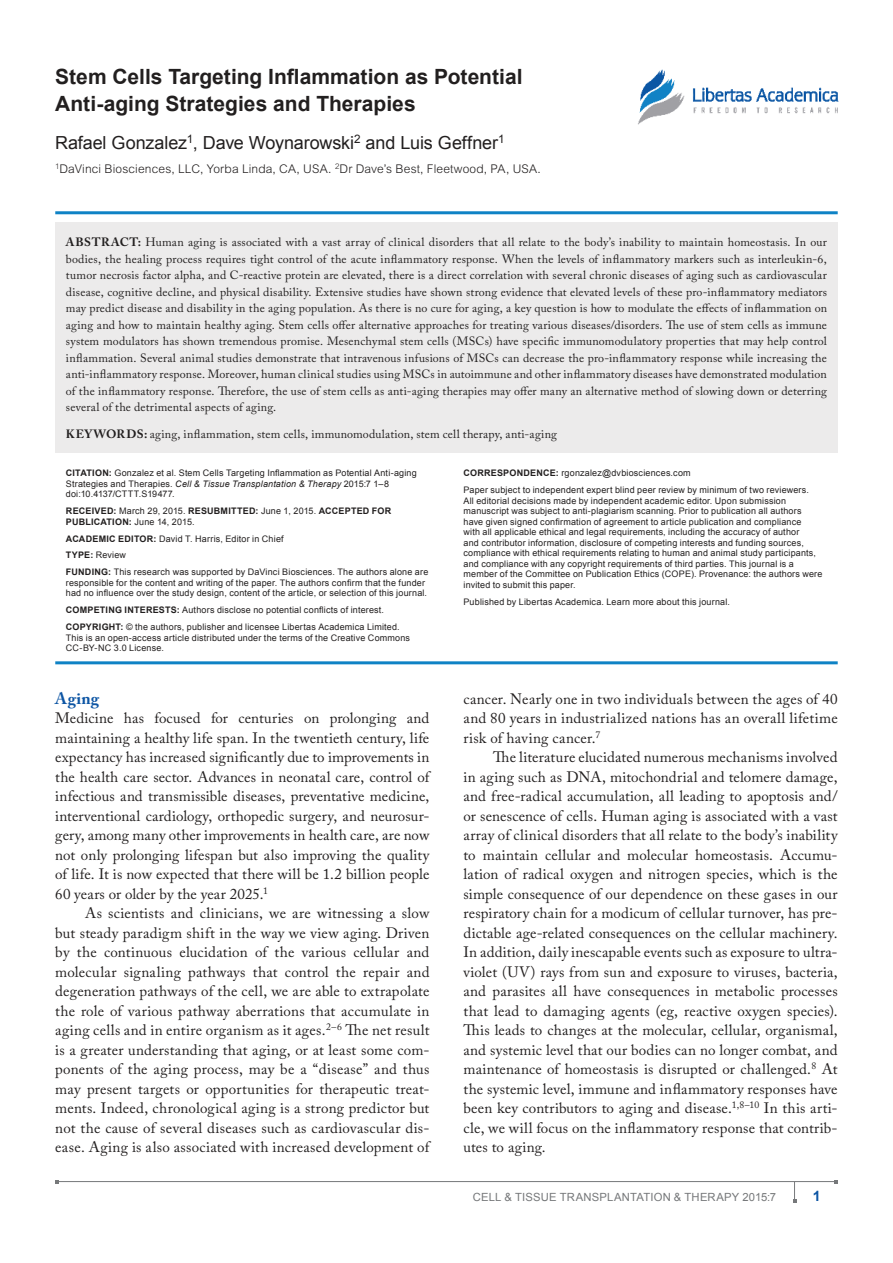
<style>
.page{position:relative;width:893px;height:1263px;background:#fff}
.page>*{position:absolute;margin:0;border:0;box-sizing:border-box;transform-origin:0 0}
.t1{font:700 21px/27px "Arial";color:#221f1f}
.t2{font:18px "Arial";letter-spacing:-.005em;color:#221f1f}
.t3{font:700 16.5px "Adobe Caslon Pro";letter-spacing:.02em;color:#0d55a4}
.t4{font:15px/19.5px "Adobe Caslon Pro";letter-spacing:.015em;color:#221f1f;text-align:justify}
.t5{font:700 14.25px "Arial";color:#0d55a4}
.t6{font:12px/16.5px "Adobe Caslon Pro";letter-spacing:.015em;color:#221f1f;text-align:justify}
.t7{font:300 12px "Arial MT Std";letter-spacing:.01em;color:#221f1f}
.t8{font:11.25px "Arial";letter-spacing:.015em;color:#76787a}
.t9{font:9px/10.5px "Arial";letter-spacing:.02em;color:#221f1f}
.t10{font:700 9px/10.5px "Arial";letter-spacing:.025em;color:#221f1f}
.s1{font-weight:700}
.s2{font-style:italic}
.s3{font-weight:400}
</style>
<div class="page">
<hr style="left:57px;top:1181px;width:779px;height:1px;background:#76787a">
<svg style="left:793px;top:1182px;width:3px;height:20px"></svg>
<img style="left:638px;top:69px;width:201px;height:56px">
<hr style="left:55px;top:211px;width:783px;height:3px;background:#0e82c5">
<hr style="left:55px;top:661px;width:783px;height:3px;background:#0e82c5">
<div style="left:55px;top:222px;width:783px;height:231px;background:#ecebeb"></div>
<h1 class="t1" style="left:55px;top:64px;width:469px">Stem Cells Targeting Inflammation as Potential<br>Anti-aging Strategies and Therapies</h1>
<p class="t2" style="left:55px;top:136px;width:451px">rafael Gonzalez<sup>1</sup>, Dave Woynarowski<sup>2</sup> and luis Geffner<sup>1</sup></p>
<p class="t7" style="left:55px;top:165px;width:487px"><sup>1</sup>DaVinci Biosciences, LLC, Yorba Linda, CA, USA. <sup>2</sup>Dr Dave’s Best, Fleetwood, PA, USA.</p>
<p class="t6" style="left:66px;top:235px;width:763px"><span class="s1">ABSTRACT:</span> Human aging is associated with a vast array of clinical disorders that all relate to the body’s inability to maintain homeostasis. In our bodies, the healing process requires tight control of the acute inflammatory response. When the levels of inflammatory markers such as interleukin-6, tumor necrosis factor alpha, and C-reactive protein are elevated, there is a direct correlation with several chronic diseases of aging such as cardiovascular disease, cognitive decline, and physical disability. Extensive studies have shown strong evidence that elevated levels of these pro-inflammatory mediators may predict disease and disability in the aging population. As there is no cure for aging, a key question is how to modulate the effects of inflammation on aging and how to maintain healthy aging. Stem cells offer alternative approaches for treating various diseases/disorders. The use of stem cells as immune system modulators has shown tremendous promise. Mesenchymal stem cells (MSCs) have specific immunomodulatory properties that may help control inflammation. Several animal studies demonstrate that intravenous infusions of MSCs can decrease the pro-inflammatory response while increasing the anti-inflammatory response. Moreover, human clinical studies using MSCs in autoimmune and other inflammatory diseases have demonstrated modulation of the inflammatory response. Therefore, the use of stem cells as anti-aging therapies may offer many an alternative method of slowing down or deterring several of the detrimental aspects of aging.</p>
<p class="t6" style="left:66px;top:427px;width:493px"><span class="s1">KEYWORDS:</span> aging, inflammation, stem cells, immunomodulation, stem cell therapy, anti-aging</p>
<p class="t9" style="left:66px;top:468px;width:352px"><span class="s1">CITATION:</span> Gonzalez et al. Stem Cells Targeting Inflammation as Potential Anti-aging strategies and Therapies. <span class="s2">Cell &amp; Tissue Transplantation &amp; Therapy</span> 2015:7 1–8 doi:10.4137/CTTT.s19477.</p>
<p class="t10" style="left:66px;top:507px;width:327px">RECEIVED: <span class="s3">March 29, 2015.</span> RESUBMITTED: <span class="s3">June 1, 2015.</span> ACCEPTED FOR<br>PUBLICATION: <span class="s3">June 14, 2015.</span></p>
<p class="t9" style="left:66px;top:531px;width:364px;line-height:16.8px"><span class="s1">ACADEMIC EDITOR:</span> David T. harris, editor in Chief<br><span class="s1">TYPE:</span> review<br><span class="s1">FUNDING:</span> This research was supported by DaVinci Biosciences. The authors alone are</p>
<p class="t9" style="left:66px;top:577px;width:363px">responsible for the content and writing of the paper. The authors confirm that the funder had no influence over the study design, content of the article, or selection of this journal.</p>
<p class="t9" style="left:66px;top:602px;width:335px;line-height:16.8px"><span class="s1">COMPETING INTERESTS:</span> Authors disclose no potential conflicts of interest.<br><span class="s1">COPYRIGHT:</span> © the authors, publisher and licensee libertas academica limited.</p>
<p class="t9" style="left:66px;top:632px;width:346px">This is an open-access article distributed under the terms of the Creative Commons<br>CC-BY-NC 3.0 License.</p>
<p class="t9" style="left:463px;top:465px;width:347px;line-height:16.8px"><span class="s1">CORRESPONDENCE:</span> rgonzalez@dvbiosciences.com<br>Paper subject to independent expert blind peer review by minimum of two reviewers.</p>
<p class="t9" style="left:463px;top:496px;width:360px">all editorial decisions made by independent academic editor. upon submission manuscript was subject to anti-plagiarism scanning. Prior to publication all authors have given signed confirmation of agreement to article publication and compliance<br>with all applicable ethical and legal requirements, including the accuracy of author<br>and contributor information, disclosure of competing interests and funding sources, compliance with ethical requirements relating to human and animal study participants, and compliance with any copyright requirements of third parties. This journal is a member of the Committee on publication ethics (Cope). provenance: the authors were invited to submit this paper.</p>
<p class="t9" style="left:463px;top:596px;width:268px">Published by Libertas Academica. Learn more about this journal.</p>
<p class="t3" style="left:55px;top:691px;width:45px">Aging</p>
<p class="t4" style="left:55px;top:710px;width:376px">Medicine has focused for centuries on prolonging and maintaining a healthy life span. In the twentieth century, life expectancy has increased significantly due to improvements in the health care sector. Advances in neonatal care, control of infectious and transmissible diseases, preventative medicine, interventional cardiology, orthopedic surgery, and neurosur&shy;gery, among many other improvements in health care, are now not only prolonging lifespan but also improving the quality of life. It is now expected that there will be 1.2 billion people 60 years or older by the year 2025.<sup>1</sup></p>
<p class="t4" style="left:55px;top:905px;width:376px;text-indent:30px">As scientists and clinicians, we are witnessing a slow but steady paradigm shift in the way we view aging. Driven by the continuous elucidation of the various cellular and molecular signaling pathways that control the repair and degeneration pathways of the cell, we are able to extrapolate the role of various pathway aberrations that accumulate in aging cells and in entire organism as it ages.<sup>2–6</sup> The net result is a greater understanding that aging, or at least some com&shy;ponents of the aging process, may be a “disease” and thus may present targets or opportunities for therapeutic treat&shy;ments. Indeed, chronological aging is a strong predictor but not the cause of several diseases such as cardiovascular dis&shy;ease. Aging is also associated with increased development of</p>
<p class="t4" style="left:463px;top:690px;width:376px">cancer. Nearly one in two individuals between the ages of 40 and 80 years in industrialized nations has an overall lifetime risk of having cancer.<sup>7</sup></p>
<p class="t4" style="left:463px;top:749px;width:376px;text-indent:30px">The literature elucidated numerous mechanisms involved in aging such as DNA, mitochondrial and telomere damage, and free-radical accumulation, all leading to apoptosis and/ or senescence of cells. Human aging is associated with a vast array of clinical disorders that all relate to the body’s inability to maintain cellular and molecular homeostasis. Accumu&shy;lation of radical oxygen and nitrogen species, which is the simple consequence of our dependence on these gases in our respiratory chain for a modicum of cellular turnover, has pre&shy;dictable age-related consequences on the cellular machinery.<br>In addition, daily inescapable events such as exposure to ultra&shy;violet (UV) rays from sun and exposure to viruses, bacteria, and parasites all have consequences in metabolic processes that lead to damaging agents (eg, reactive oxygen species).<br>This leads to changes at the molecular, cellular, organismal, and systemic level that our bodies can no longer combat, and maintenance of homeostasis is disrupted or challenged.<sup>8</sup> At the systemic level, immune and inflammatory responses have been key contributors to aging and disease.<sup>1,8–10</sup> In this arti&shy;cle, we will focus on the inflammatory response that contrib&shy;utes to aging.</p>
<p class="t8" style="left:473px;top:1193px;width:305px">Cell &amp; Tissue TransplanTaTion &amp; Therapy 2015:7</p>
<p class="t5" style="left:813px;top:1190px;width:9px">1</p>
</div>
